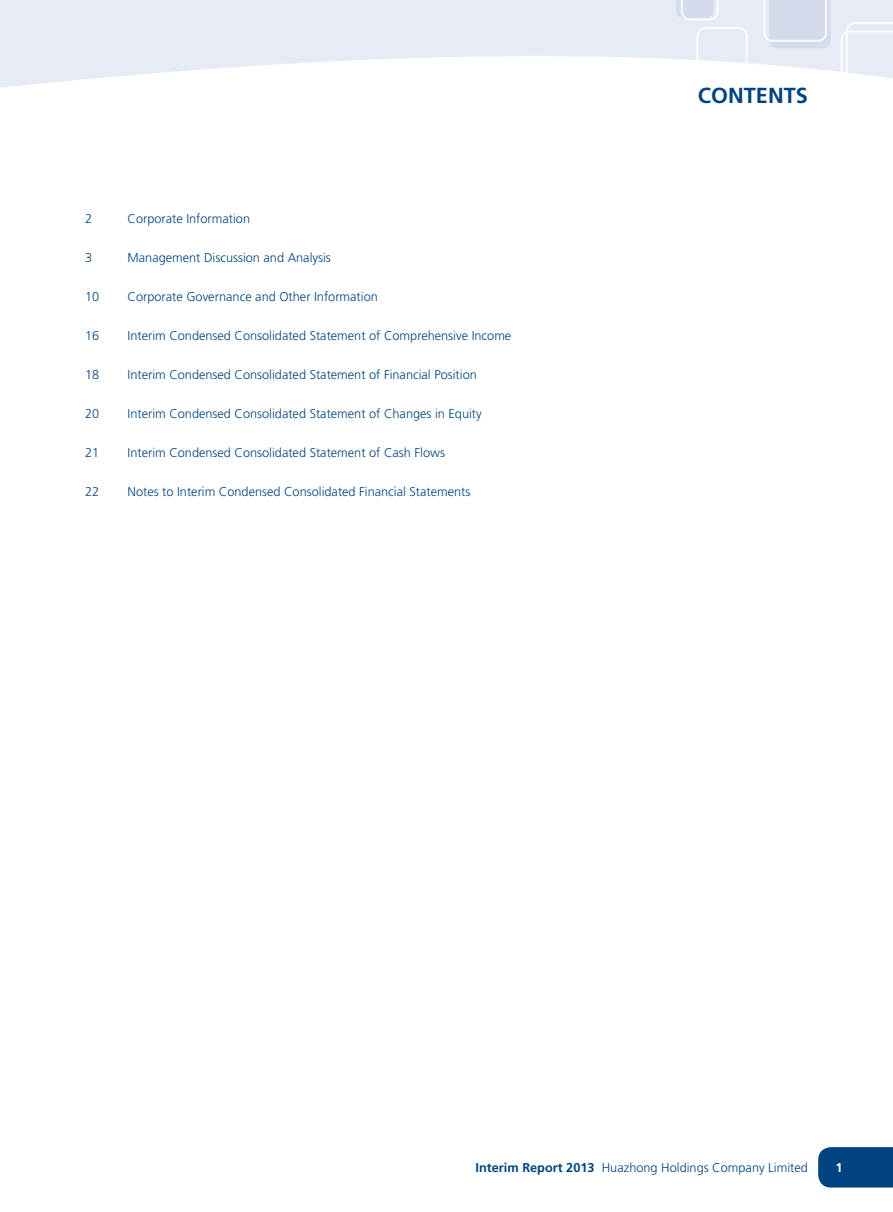
<style>
.page{position:relative;width:893px;height:1212px;background:#fff}
.page>*{position:absolute;margin:0;border:0;box-sizing:border-box;transform-origin:0 0}
.t1{font:700 21.75px "Frutiger LT Std";color:#004381}
.t2{font:300 12.75px "Frutiger LT Std";color:#004381}
.t3{font:700 12.75px "Frutiger LT Std";color:#fff}
.s1{font-weight:700}
</style>
<div class="page">
<img style="left:0;top:0;width:893px;height:88px">
<div style="left:818px;top:1147px;width:75px;height:40px;background:#004381"></div>
<p class="t2" style="left:85px;top:212px;width:9px">2</p>
<p class="t2" style="left:128px;top:212px;width:124px">Corporate Information</p>
<p class="t2" style="left:85px;top:251px;width:9px">3</p>
<p class="t2" style="left:128px;top:251px;width:205px">Management Discussion and Analysis</p>
<p class="t2" style="left:85px;top:290px;width:16px">10</p>
<p class="t2" style="left:128px;top:290px;width:252px">Corporate Governance and Other Information</p>
<p class="t2" style="left:85px;top:329px;width:16px">16</p>
<p class="t2" style="left:128px;top:329px;width:385px">Interim Condensed Consolidated Statement of Comprehensive Income</p>
<p class="t2" style="left:85px;top:368px;width:16px">18</p>
<p class="t2" style="left:128px;top:368px;width:351px">Interim Condensed Consolidated Statement of Financial Position</p>
<p class="t2" style="left:85px;top:407px;width:16px">20</p>
<p class="t2" style="left:128px;top:407px;width:356px">Interim Condensed Consolidated Statement of Changes in Equity</p>
<p class="t2" style="left:85px;top:446px;width:16px">21</p>
<p class="t2" style="left:128px;top:446px;width:319px">Interim Condensed Consolidated Statement of Cash Flows</p>
<p class="t2" style="left:85px;top:485px;width:16px">22</p>
<p class="t2" style="left:128px;top:485px;width:344px">Notes to Interim Condensed Consolidated Financial Statements</p>
<h1 class="t1" style="left:698px;top:83px;width:111px">CONTENTS</h1>
<p class="t2" style="left:476px;top:1160px;width:334px"><span class="s1">Interim Report 2013</span> Huazhong Holdings Company Limited</p>
<p class="t3" style="left:836px;top:1159px;width:9px">1</p>
</div>
